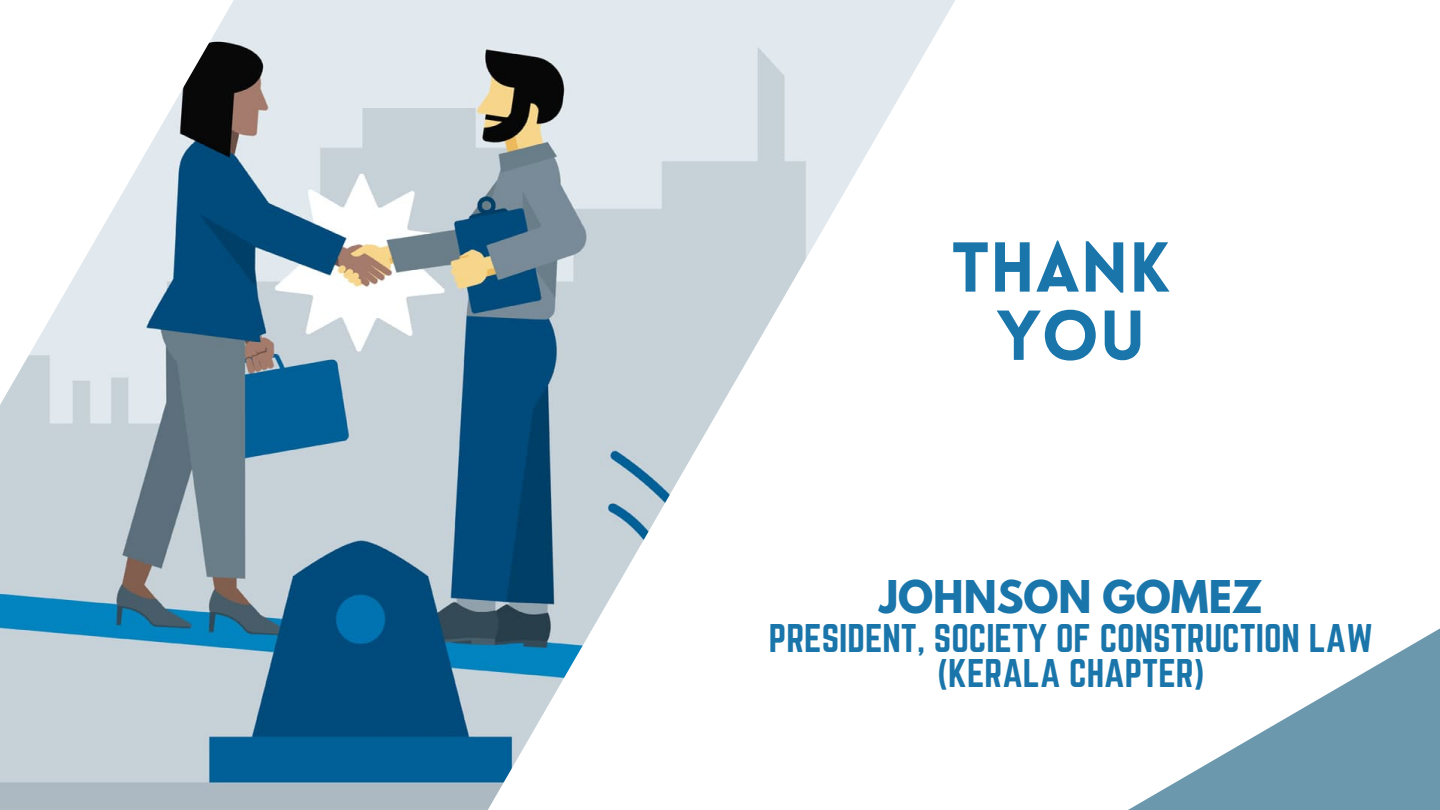
<style>
.page{position:relative;width:1440px;height:810px;background:#fff}
.page>*{position:absolute;margin:0;border:0;box-sizing:border-box;transform-origin:0 0}
.t1{font:900 69px "Lovelo";color:#1a75aa}
.t2{font:700 40px "League Spartan";color:#1a75aa}
.t3{font:35px/34.5px "Norwester";color:#1a75aa;text-align:center}
</style>
<div class="page">
<svg style="left:1128px;top:628px;width:312px;height:182px"></svg>
<img style="left:0;top:0;width:955px;height:810px">
<p class="t1" style="left:952px;top:240px;width:220px">THANK</p>
<p class="t1" style="left:996px;top:308px;width:151px">YOU</p>
<p class="t2" style="left:879px;top:577px;width:385px">JOHNSON GOMEZ</p>
<p class="t3" style="left:769px;top:621px;width:606px">PRESIDENT, SOCIETY OF CONSTRUCTION LAW (KERALA CHAPTER)</p>
</div>
